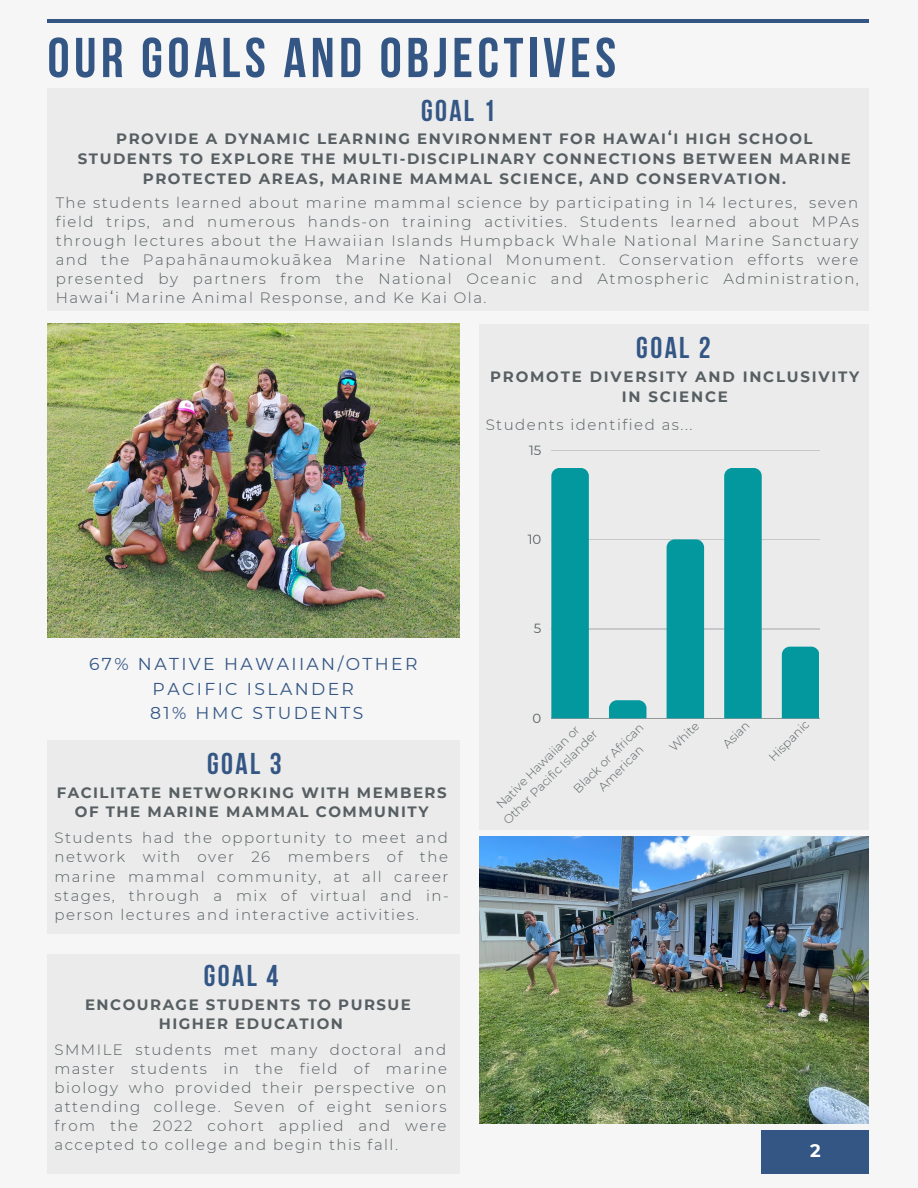
<style>
.page{position:relative;width:918px;height:1188px;background:#f6f6f6}
.page>*{position:absolute;margin:0;border:0;box-sizing:border-box;transform-origin:0 0}
.t1{font:700 55.95px "Bebas Neue";letter-spacing:.08em;color:#345685}
.t2{font:700 30px "Bebas Neue";letter-spacing:.08em;color:#345685}
.t3{font:700 18px "Montserrat";color:#fff}
.t4{font:17.25px/24.8px "Montserrat";letter-spacing:.14em;color:#345685;text-align:center}
.t5{font:300 15px/19.2px "Montserrat";letter-spacing:.1em;color:#575f62;text-align:justify}
.t6{font:700 15px/20.2px "Montserrat";letter-spacing:.1em;color:#575f62;text-align:center}
.t7{font:700 15px/19.2px "Montserrat";letter-spacing:.12em;color:#575f62;text-align:center}
.t8{font:13.2px "Montserrat";color:#575f62}
.t9{font:300 12px "Montserrat";color:#575f62}
.s1{font-weight:400}
</style>
<div class="page">
<hr style="left:47px;top:19px;width:822px;height:4px;background:#345685">
<div style="left:47px;top:88px;width:822px;height:223px;background:#ebebeb"></div>
<div style="left:761px;top:1130px;width:108px;height:44px;background:#345685"></div>
<div style="left:479px;top:324px;width:390px;height:505px;background:#ebebeb"></div>
<hr style="left:551px;top:450px;width:268px;height:1px;background:#575f62">
<hr style="left:551px;top:539px;width:268px;height:1px;background:#575f62">
<hr style="left:551px;top:629px;width:268px;height:1px;background:#575f62">
<hr style="left:551px;top:718px;width:268px;height:1px;background:#575f62">
<div style="left:551px;top:468px;width:38px;height:250px;background:#03989e"></div>
<svg style="left:609px;top:700px;width:37px;height:18px"></svg>
<div style="left:667px;top:539px;width:37px;height:179px;background:#03989e"></div>
<div style="left:724px;top:468px;width:38px;height:250px;background:#03989e"></div>
<div style="left:782px;top:647px;width:37px;height:71px;background:#03989e"></div>
<div style="left:47px;top:740px;width:412px;height:194px;background:#ebebeb"></div>
<div style="left:47px;top:955px;width:412px;height:219px;background:#ebebeb"></div>
<img style="left:479px;top:836px;width:389px;height:287px">
<img style="left:47px;top:324px;width:412px;height:314px">
<p class="t1" style="left:47px;top:35px;width:570px">OUR GOALS AND OBJECTIVES</p>
<p class="t2" style="left:421px;top:99px;width:76px">GOAL 1</p>
<p class="t6" style="left:78px;top:128px;width:775px">PROVIDE A DYNAMIC LEARNING ENVIRONMENT FOR HAWAIʻI HIGH SCHOOL<br>STUDENTS TO EXPLORE THE MULTI-DISCIPLINARY CONNECTIONS BETWEEN MARINE<br>PROTECTED AREAS, MARINE MAMMAL SCIENCE, AND CONSERVATION.</p>
<p class="t5" style="left:56px;top:193px;width:805px">The students learned about marine mammal science by participating in 14 lectures, seven field trips, and numerous hands-on training activities. Students learned about MPAs through lectures about the Hawaiian Islands Humpback Whale National Marine Sanctuary and the Papahānaumokuākea Marine National Monument. Conservation efforts were presented by partners from the National Oceanic and Atmospheric Administration, Hawai<span class="s1">ʻ</span>i Marine Animal Response, and Ke Kai Ola.</p>
<p class="t2" style="left:636px;top:335px;width:76px">GOAL 2</p>
<p class="t7" style="left:490px;top:367px;width:371px">PROMOTE DIVERSITY AND INCLUSIVITY<br>IN SCIENCE</p>
<p class="t5" style="left:486px;top:415px;width:208px">Students identified as...</p>
<p class="t8" style="left:529px;top:442px;width:14px">15</p>
<p class="t8" style="left:528px;top:531px;width:15px">10</p>
<p class="t4" style="left:89px;top:651px;width:330px">67% NATIVE HAWAIIAN/OTHER<br>PACIFIC ISLANDER</p>
<p class="t4" style="left:150px;top:701px;width:215px">81% HMC STUDENTS</p>
<p class="t2" style="left:207px;top:751px;width:76px">GOAL 3</p>
<p class="t6" style="left:57px;top:783px;width:392px;line-height:19.2px">FACILITATE NETWORKING WITH MEMBERS<br>OF THE MARINE MAMMAL COMMUNITY</p>
<p class="t5" style="left:55px;top:828px;width:396px">Students had the opportunity to meet and network with over 26 members of the marine mammal community, at all career stages, through a mix of virtual and in&shy;person lectures and interactive activities.</p>
<p class="t2" style="left:204px;top:964px;width:76px">GOAL 4</p>
<p class="t6" style="left:85px;top:994px;width:327px">ENCOURAGE STUDENTS TO PURSUE</p>
<p class="t6" style="left:159px;top:1013px;width:186px">HIGHER EDUCATION</p>
<p class="t5" style="left:55px;top:1040px;width:394px">SMMILE students met many doctoral and master students in the field of marine biology who provided their perspective on attending college. Seven of eight seniors from the 2022 cohort applied and were accepted to college and begin this fall.</p>
<p class="t8" style="left:534px;top:621px;width:9px">5</p>
<p class="t8" style="left:533px;top:710px;width:10px">0</p>
<p class="t9" style="left:570px;top:786px;width:95px;rotate:-45deg">Black or African</p>
<p class="t9" style="left:493px;top:801px;width:113px;rotate:-45deg">Native Hawai an or</p>
<p class="t9" style="left:500px;top:817px;width:129px;rotate:-45deg">Other Pacific Islander</p>
<p class="t9" style="left:595px;top:783px;width:59px;rotate:-45deg">American</p>
<p class="t9" style="left:666px;top:744px;width:38px;rotate:-45deg">White</p>
<p class="t9" style="left:719px;top:741px;width:34px;rotate:-45deg">Asian</p>
<p class="t9" style="left:766px;top:753px;width:53px;rotate:-45deg">Hispanic</p>
<p class="t3" style="left:810px;top:1139px;width:12px">2</p>
</div>
